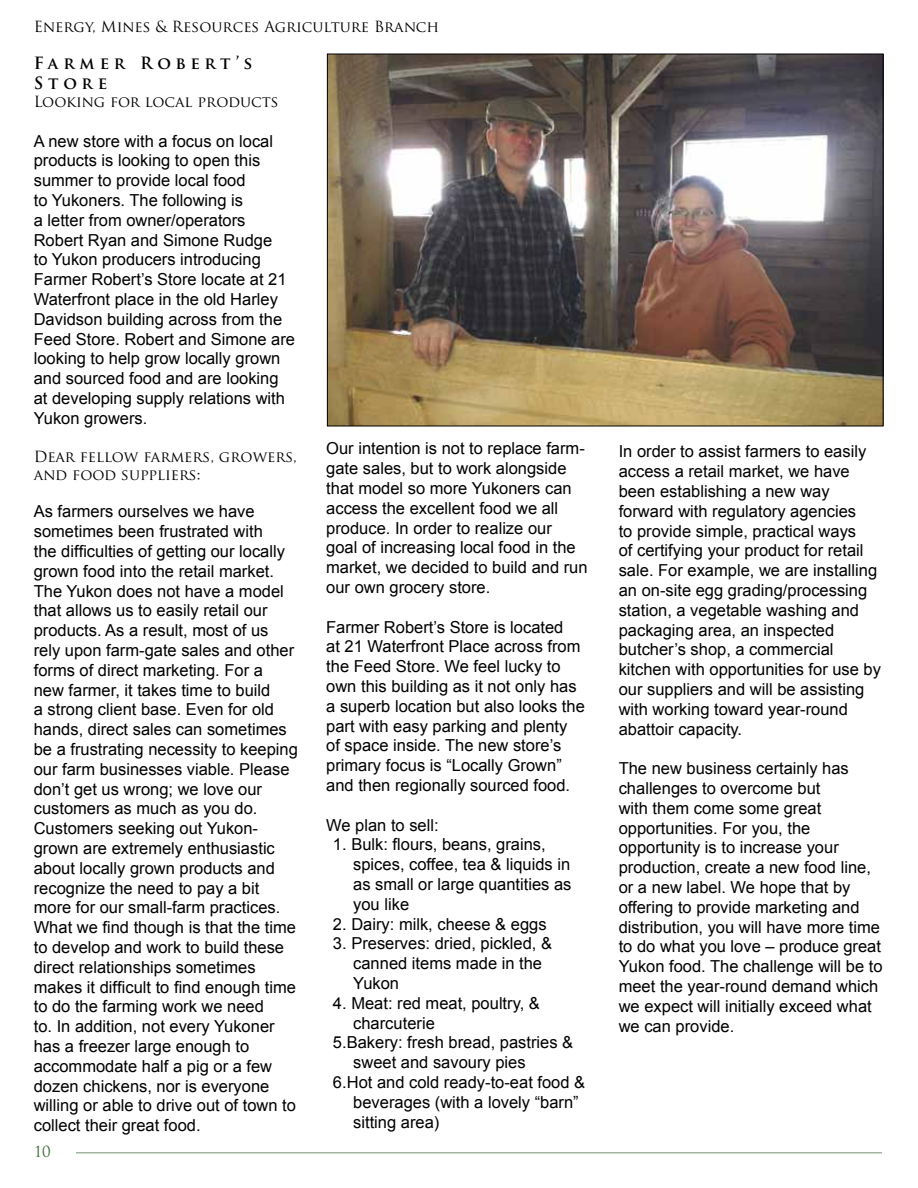
<style>
.page{position:relative;width:918px;height:1188px;background:#fff}
.page>*{position:absolute;margin:0;border:0;box-sizing:border-box;transform-origin:0 0}
.t1{font:16.5px/19.8px "Arial";color:#000}
.t2{font:700 16.5px/19.8px "Trajan Pro";letter-spacing:.285em;color:#000}
.t3{font:15px/18px "Trajan Pro";color:#000}
.t4{font:15px "Trajan Pro";color:#406c3a}
</style>
<div class="page">
<hr style="left:76px;top:1152px;width:806px;height:2px;background:#406c3a">
<img style="left:329px;top:56px;width:553px;height:368px">
<p class="t3" style="left:34px;top:17px;width:407px">Energy, Mines &amp; Resources Agriculture Branch</p>
<p class="t2" style="left:34px;top:54px;width:220px">Farmer Robert’s<br>Store</p>
<p class="t3" style="left:34px;top:92px;width:246px">Looking for local products</p>
<p class="t1" style="left:34px;top:131px;width:263px">A new store with a focus on local products is looking to open this summer to provide local food<br>to Yukoners. The following is<br>a letter from owner/operators<br>Robert Ryan and Simone Rudge<br>to Yukon producers introducing<br>Farmer Robert’s Store locate at 21<br>Waterfront place in the old Harley<br>Davidson building across from the<br>Feed Store. Robert and Simone are looking to help grow locally grown and sourced food and are looking at developing supply relations with<br>Yukon growers.</p>
<p class="t3" style="left:34px;top:447px;width:265px">Dear fellow farmers, growers, and food suppliers:</p>
<p class="t1" style="left:34px;top:502px;width:266px">As farmers ourselves we have sometimes been frustrated with<br>the difficulties of getting our locally grown food into the retail market.<br>The Yukon does not have a model that allows us to easily retail our products. As a result, most of us rely upon farm-gate sales and other forms of direct marketing. For a<br>new farmer, it takes time to build<br>a strong client base. Even for old hands, direct sales can sometimes be a frustrating necessity to keeping our farm businesses viable. Please don’t get us wrong; we love our customers as much as you do.<br>Customers seeking out Yukon&shy;grown are extremely enthusiastic about locally grown products and recognize the need to pay a bit more for our small-farm practices.<br>What we find though is that the time to develop and work to build these direct relationships sometimes makes it difficult to find enough time to do the farming work we need<br>to. In addition, not every Yukoner has a freezer large enough to accommodate half a pig or a few dozen chickens, nor is everyone willing or able to drive out of town to collect their great food.</p>
<p class="t1" style="left:326px;top:439px;width:263px">Our intention is not to replace farm&shy;gate sales, but to work alongside that model so more Yukoners can access the excellent food we all produce. In order to realize our<br>goal of increasing local food in the market, we decided to build and run our own grocery store.</p>
<p class="t1" style="left:326px;top:617px;width:260px">Farmer Robert’s Store is located<br>at 21 Waterfront Place across from the Feed Store. We feel lucky to own this building as it not only has a superb location but also looks the part with easy parking and plenty of space inside. The new store’s primary focus is “Locally Grown” and then regionally sourced food.</p>
<p class="t1" style="left:326px;top:815px;width:114px">We plan to sell:</p>
<p class="t1" style="left:353px;top:835px;width:220px;text-indent:-20px">1. Bulk: flours, beans, grains, spices, coffee, tea &amp; liquids in as small or large quantities as you like</p>
<p class="t1" style="left:333px;top:914px;width:215px">2. Dairy: milk, cheese &amp; eggs</p>
<p class="t1" style="left:353px;top:934px;width:200px;text-indent:-20px">3. Preserves: dried, pickled, &amp; canned items made in the<br>Yukon</p>
<p class="t1" style="left:333px;top:993px;width:208px">4. Meat: red meat, poultry, &amp;</p>
<p class="t1" style="left:353px;top:1013px;width:83px">charcuterie</p>
<p class="t1" style="left:333px;top:1033px;width:242px">5.Bakery: fresh bread, pastries &amp;</p>
<p class="t1" style="left:353px;top:1053px;width:174px">sweet and savoury pies</p>
<p class="t1" style="left:333px;top:1072px;width:254px">6.Hot and cold ready-to-eat food &amp;</p>
<p class="t1" style="left:353px;top:1092px;width:227px">beverages (with a lovely “barn”</p>
<p class="t1" style="left:353px;top:1112px;width:88px">sitting area)</p>
<p class="t4" style="left:34px;top:1142px;width:19px">10</p>
<p class="t1" style="left:619px;top:442px;width:264px">In order to assist farmers to easily access a retail market, we have been establishing a new way forward with regulatory agencies<br>to provide simple, practical ways<br>of certifying your product for retail sale. For example, we are installing an on-site egg grading/processing station, a vegetable washing and packaging area, an inspected butcher’s shop, a commercial kitchen with opportunities for use by our suppliers and will be assisting with working toward year-round abattoir capacity.</p>
<p class="t1" style="left:619px;top:759px;width:265px">The new business certainly has challenges to overcome but<br>with them come some great opportunities. For you, the opportunity is to increase your production, create a new food line, or a new label. We hope that by offering to provide marketing and distribution, you will have more time to do what you love – produce great<br>Yukon food. The challenge will be to meet the year-round demand which we expect will initially exceed what we can provide.</p>
</div>
